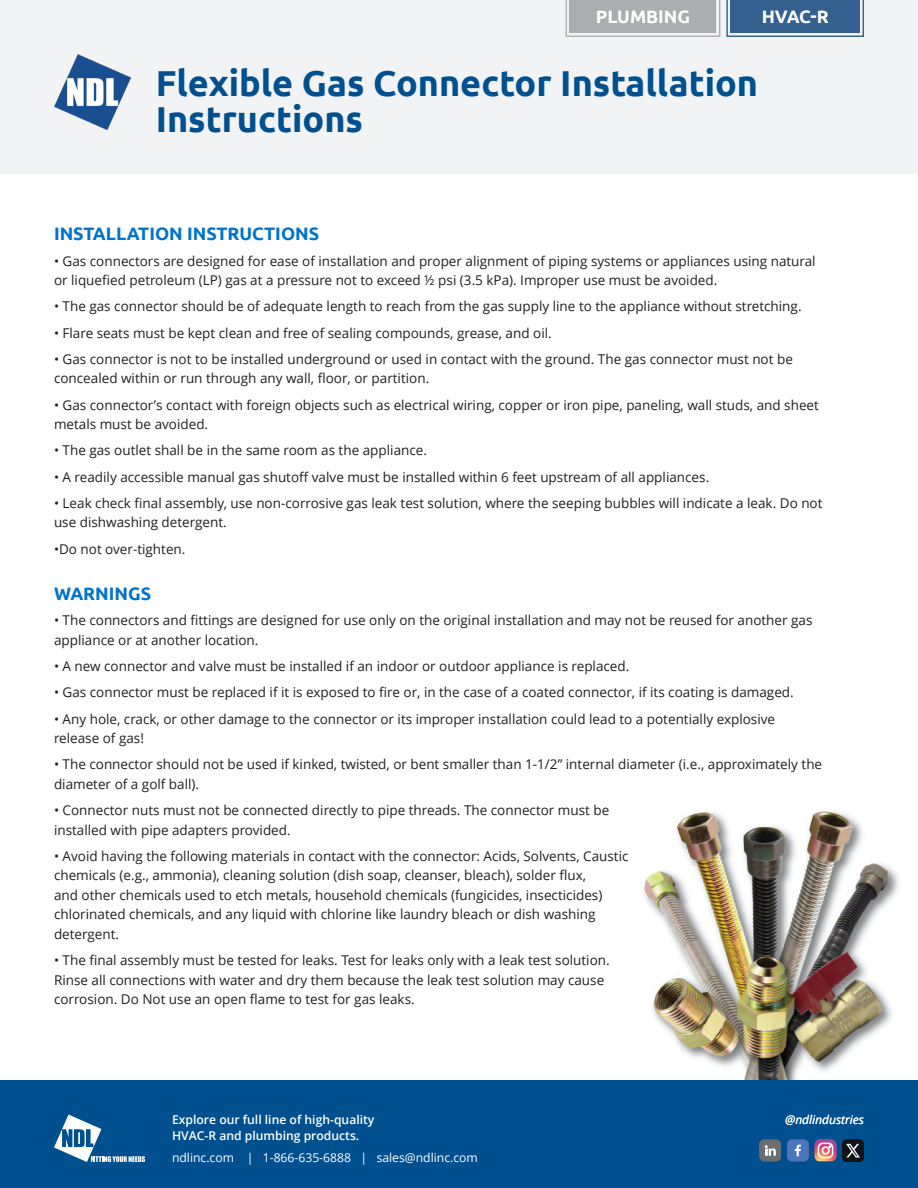
<style>
.page{position:relative;width:918px;height:1188px;background:#fff}
.page>*{position:absolute;margin:0;border:0;box-sizing:border-box;transform-origin:0 0}
.t1{font:700 36px/36px "Ubuntu";color:#005090}
.t2{font:700 18px "Ubuntu";color:#0073ce}
.t3{font:700 18px "Ubuntu";color:#fff}
.t4{font:13.5px/19.5px "Open Sans";color:#231f20}
.t5{font:600 12.15px/15.8px "Open Sans";color:#fff}
.t6{font:12.15px "Open Sans";color:#fff}
.t7{font:italic 12px "Open Sans";color:#fff}
</style>
<div class="page">
<div style="left:0;top:0;width:918px;height:174px;background:#f2f3f4"></div>
<img style="left:644px;top:811px;width:255px;height:269px">
<div style="left:0;top:1080px;width:918px;height:108px;background:#005090"></div>
<svg style="left:54px;top:1115px;width:91px;height:47px"></svg>
<img style="left:815px;top:1140px;width:21px;height:21px">
<svg style="left:565px;top:0;width:299px;height:37px;background:#8295a9"></svg>
<img style="left:54px;top:54px;width:76px;height:76px">
<div style="left:759px;top:1140px;width:22px;height:21px;background:#6c6d70;border-radius:5px"></div>
<svg style="left:765px;top:1145px;width:11px;height:11px"></svg>
<div style="left:787px;top:1140px;width:22px;height:21px;background:#4d75bb;border-radius:5px"></div>
<svg style="left:795px;top:1145px;width:6px;height:11px"></svg>
<svg style="left:818px;top:1143px;width:15px;height:15px"></svg>
<img style="left:842px;top:1140px;width:22px;height:21px">
<p class="t3" style="left:596px;top:6px;width:96px">PLUMBING</p>
<p class="t3" style="left:762px;top:6px;width:69px">HVAC-R</p>
<p class="t1" style="left:156px;top:65px;width:604px">Flexible Gas Connector Installation<br>Instructions</p>
<p class="t2" style="left:54px;top:223px;width:267px">INSTALLATION INSTRUCTIONS</p>
<p class="t4" style="left:54px;top:251px;width:763px">• Gas connectors are designed for ease of installation and proper alignment of piping systems or appliances using natural or liquefied petroleum (LP) gas at a pressure not to exceed ½ psi (3.5 kPa). Improper use must be avoided.</p>
<p class="t4" style="left:54px;top:297px;width:749px">• The gas connector should be of adequate length to reach from the gas supply line to the appliance without stretching.</p>
<p class="t4" style="left:54px;top:323px;width:499px">• Flare seats must be kept clean and free of sealing compounds, grease, and oil.</p>
<p class="t4" style="left:54px;top:350px;width:740px">• Gas connector is not to be installed underground or used in contact with the ground. The gas connector must not be concealed within or run through any wall, floor, or partition.</p>
<p class="t4" style="left:54px;top:395px;width:766px">• Gas connector’s contact with foreign objects such as electrical wiring, copper or iron pipe, paneling, wall studs, and sheet metals must be avoided.</p>
<p class="t4" style="left:54px;top:441px;width:375px">• The gas outlet shall be in the same room as the appliance.</p>
<p class="t4" style="left:54px;top:467px;width:657px">• A readily accessible manual gas shutoff valve must be installed within 6 feet upstream of all appliances.</p>
<p class="t4" style="left:54px;top:494px;width:770px">• Leak check final assembly, use non-corrosive gas leak test solution, where the seeping bubbles will indicate a leak. Do not use dishwashing detergent.</p>
<p class="t4" style="left:54px;top:539px;width:133px">•Do not over-tighten.</p>
<p class="t2" style="left:54px;top:582px;width:99px">WARNINGS</p>
<p class="t4" style="left:54px;top:611px;width:760px">• The connectors and fittings are designed for use only on the original installation and may not be reused for another gas appliance or at another location.</p>
<p class="t4" style="left:54px;top:657px;width:577px">• A new connector and valve must be installed if an indoor or outdoor appliance is replaced.</p>
<p class="t4" style="left:54px;top:683px;width:741px">• Gas connector must be replaced if it is exposed to fire or, in the case of a coated connector, if its coating is damaged.</p>
<p class="t4" style="left:54px;top:709px;width:723px">• Any hole, crack, or other damage to the connector or its improper installation could lead to a potentially explosive release of gas!</p>
<p class="t4" style="left:54px;top:755px;width:770px">• The connector should not be used if kinked, twisted, or bent smaller than 1-1/2” internal diameter (i.e., approximately the diameter of a golf ball).</p>
<p class="t4" style="left:54px;top:801px;width:557px">• Connector nuts must not be connected directly to pipe threads. The connector must be installed with pipe adapters provided.</p>
<p class="t4" style="left:54px;top:847px;width:576px">• Avoid having the following materials in contact with the connector: Acids, Solvents, Caustic chemicals (e.g., ammonia), cleaning solution (dish soap, cleanser, bleach), solder flux,<br>and other chemicals used to etch metals, household chemicals (fungicides, insecticides) chlorinated chemicals, and any liquid with chlorine like laundry bleach or dish washing detergent.</p>
<p class="t4" style="left:54px;top:951px;width:557px">• The final assembly must be tested for leaks. Test for leaks only with a leak test solution.<br>Rinse all connections with water and dry them because the leak test solution may cause corrosion. Do Not use an open flame to test for gas leaks.</p>
<p class="t5" style="left:172px;top:1111px;width:204px">Explore our full line of high-quality<br>HVAC-R and plumbing products.</p>
<p class="t6" style="left:172px;top:1151px;width:307px">ndlinc.com | 1-866-635-6888 | sales@ndlinc.com</p>
<p class="t7" style="left:785px;top:1111px;width:80px">@ndlindustries</p>
</div>
